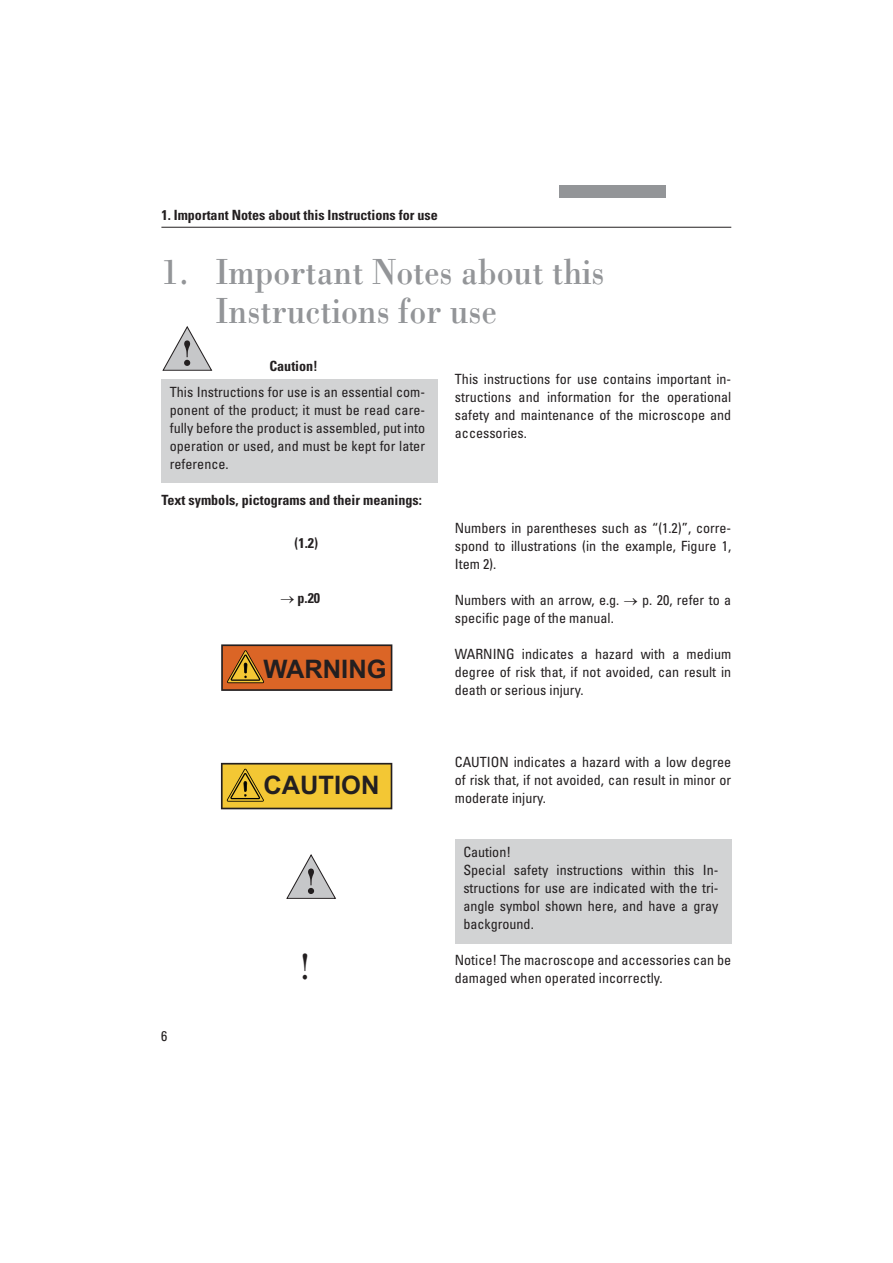
<style>
.page{position:relative;width:893px;height:1263px;background:#fff}
.page>*{position:absolute;margin:0;border:0;box-sizing:border-box;transform-origin:0 0}
.t1{font:37.5px/39px "Leicana";color:#939598}
.t2{font:37.5px "Leicana";color:#231f20}
.t3{font:700 25.5px "Arial";color:#231f20}
.t4{font:condensed 14.1px/18px "Univers LT Std";color:#231f20;text-align:justify}
.t5{font:700 condensed 14.1px "Univers LT Std";color:#231f20}
</style>
<div class="page">
<div style="left:559px;top:185px;width:106px;height:13px;background:#939598"></div>
<hr style="left:161px;top:227px;width:570px;height:1px;background:#231f20">
<div style="left:455px;top:839px;width:276px;height:104px;background:#d2d3d4"></div>
<div style="left:161px;top:379px;width:277px;height:104px;background:#d2d3d4"></div>
<svg style="left:162px;top:326px;width:51px;height:45px"></svg>
<svg style="left:221px;top:644px;width:171px;height:47px;background:#c66327"></svg>
<svg style="left:221px;top:763px;width:171px;height:46px;background:#dbb330"></svg>
<svg style="left:286px;top:854px;width:50px;height:45px"></svg>
<p class="t5" style="left:161px;top:209px;width:278px">1. Important Notes about this Instructions for use</p>
<h1 class="t1" style="left:215px;top:256px;width:391px;text-indent:-54px">1. Important Notes about this<br>Instructions for use</h1>
<p class="t5" style="left:269px;top:360px;width:50px">Caution!</p>
<p class="t4" style="left:170px;top:384px;width:257px">This Instructions for use is an essential com&shy;ponent of the product; it must be read care&shy;fully before the product is assembled, put into operation or used, and must be kept for later reference.</p>
<p class="t5" style="left:161px;top:494px;width:262px">Text symbols, pictograms and their meanings:</p>
<p class="t5" style="left:295px;top:538px;width:25px">(1.2)</p>
<p class="t5" style="left:297px;top:592px;width:24px">p.20</p>
<h2 class="t3" style="left:263px;top:655px;width:125px">WARNING</h2>
<h2 class="t3" style="left:263px;top:771px;width:118px">CAUTION</h2>
<p class="t4" style="left:161px;top:1028px;width:8px">6</p>
<h1 class="t2" style="left:300px;top:953px;width:13px">!</h1>
<p class="t4" style="left:455px;top:371px;width:278px">This instructions for use contains important in&shy;structions and information for the operational safety and maintenance of the microscope and accessories.</p>
<p class="t4" style="left:455px;top:520px;width:278px">Numbers in parentheses such as “(1.2)”, corre&shy;spond to illustrations (in the example, Figure 1, Item 2).</p>
<p class="t4" style="left:455px;top:592px;width:166px">Numbers with an arrow, e.g.</p>
<p class="t4" style="left:642px;top:592px;width:91px">p. 20, refer to a</p>
<p class="t4" style="left:455px;top:610px;width:160px">specific page of the manual.</p>
<p class="t4" style="left:455px;top:646px;width:278px">WARNING indicates a hazard with a medium degree of risk that, if not avoided, can result in death or serious injury.</p>
<p class="t4" style="left:455px;top:754px;width:278px">CAUTION indicates a hazard with a low degree of risk that, if not avoided, can result in minor or moderate injury.</p>
<p class="t4" style="left:463px;top:844px;width:257px;text-align:left">Caution!<br>Special safety instructions within this In&shy;structions for use are indicated with the tri&shy;angle symbol shown here, and have a gray background.</p>
<p class="t4" style="left:455px;top:952px;width:278px">Notice! The macroscope and accessories can be damaged when operated incorrectly.</p>
</div>
